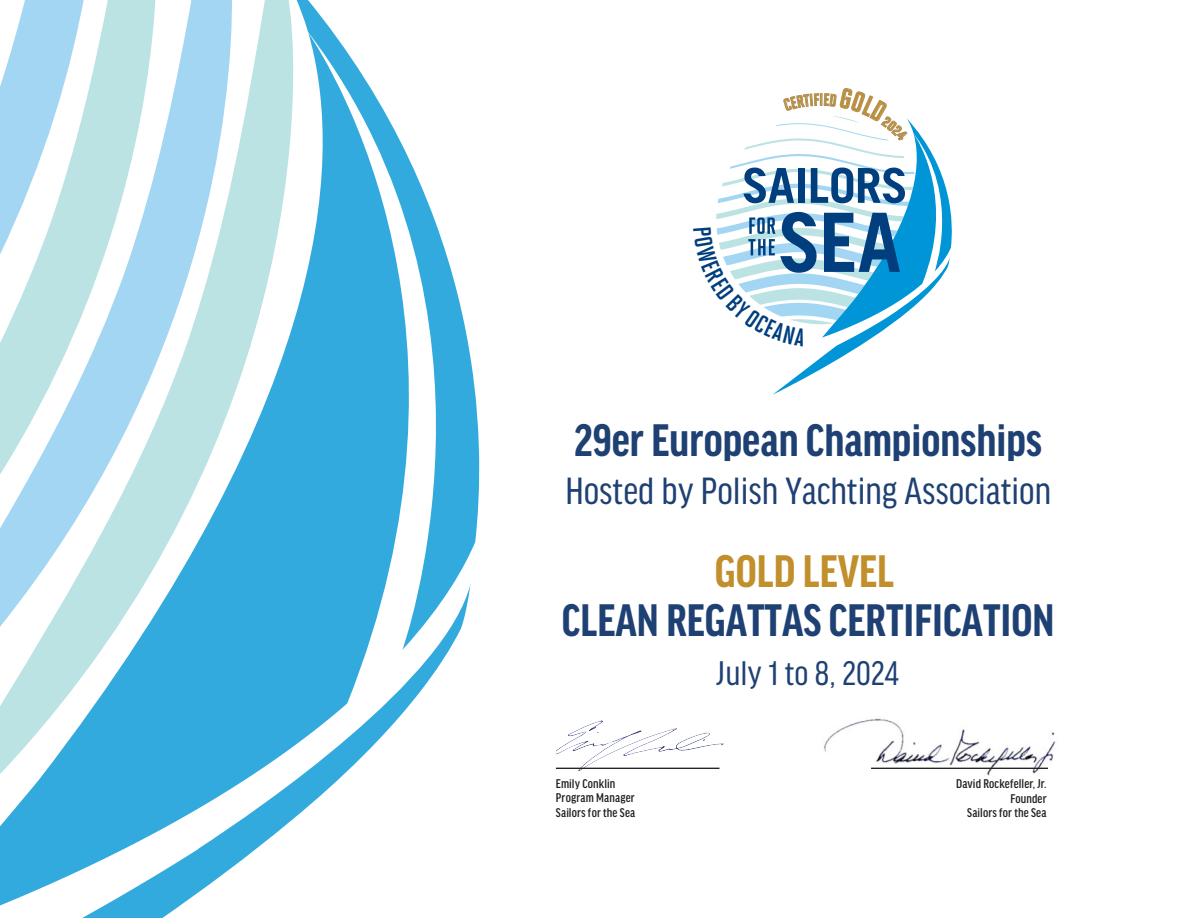
<style>
.page{position:relative;width:1188px;height:918px;background:#fff}
.page>*{position:absolute;margin:0;border:0;box-sizing:border-box;transform-origin:0 0}
.t1{font:700 condensed 48.45px "Good Headline OT";color:#1e4073}
.t2{font:700 condensed 48.45px "Good Headline OT";color:#c1902d}
.t3{font:40.5px "Good Headline OT Cond News";color:#1e4073}
.t4{font:36.45px "Good Headline OT Cond News";color:#1e4073}
.t5{font:700 16.8px "Solano Gothic MVB";color:#c1902d}
.t6{font:500 condensed 13.5px/14.2px "Good Headline OT";letter-spacing:.01em;color:#231f20;text-align:right}
</style>
<div class="page">
<svg style="left:321px;top:16px;width:158px;height:568px"></svg>
<svg style="left:82px;top:584px;width:389px;height:334px"></svg>
<svg style="left:0;top:33px;width:409px;height:873px;fill:#33aade"></svg>
<svg style="left:0;top:0;width:321px;height:774px;fill:#33aade"></svg>
<svg style="left:0;top:0;width:233px;height:628px"></svg>
<svg style="left:0;top:0;width:156px;height:476px"></svg>
<svg style="left:0;top:0;width:85px;height:257px"></svg>
<img style="left:556px;top:720px;width:168px;height:51px">
<img style="left:823px;top:718px;width:233px;height:57px">
<hr style="left:871px;top:768px;width:177px;height:1px;background:#231f20">
<hr style="left:556px;top:768px;width:164px;height:1px;background:#231f20">
<svg style="left:716px;top:88px;width:236px;height:307px"></svg>
<p class="t5" style="left:819px;top:90px;width:6px">I</p>
<h1 class="t1" style="left:574px;top:418px;width:469px">29erEuropean Championships</h1>
<h2 class="t3" style="left:565px;top:471px;width:487px">Hosted by Polish Yachting Association</h2>
<h1 class="t2" style="left:715px;top:549px;width:181px">GOLD LEVEL</h1>
<h1 class="t1" style="left:562px;top:597px;width:494px">CLEAN REGATTAS CERTIFICATION</h1>
<h3 class="t4" style="left:718px;top:656px;width:183px">July 1 to 8, 2024</h3>
<p class="t6" style="left:556px;top:777px;width:81px;text-align:left">Emily Conklin<br>Program Manager<br>Sailors for the Sea</p>
<p class="t6" style="left:956px;top:777px;width:92px">David Rockefeller, Jr.<br>Founder<br>Sailors for the Sea</p>
</div>
